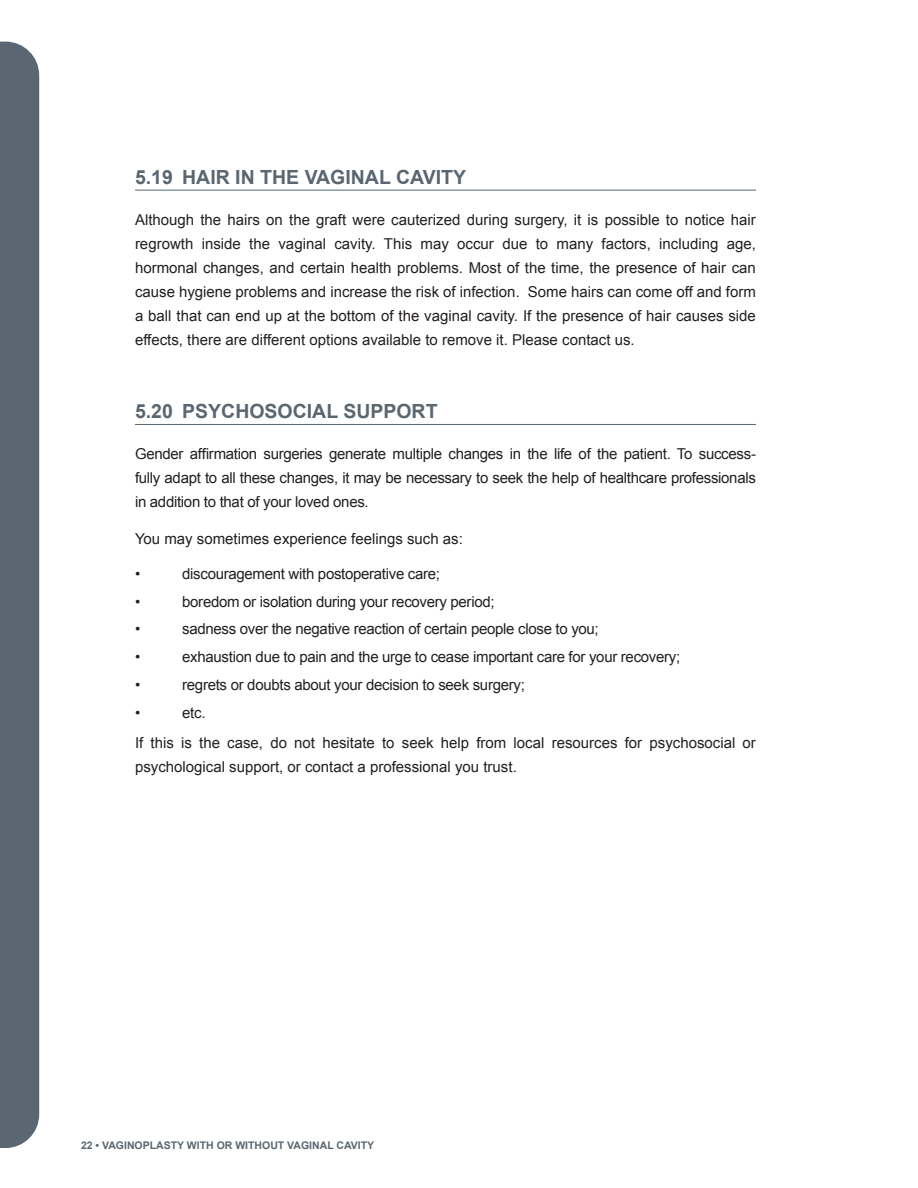
<style>
.page{position:relative;width:918px;height:1188px;background:#fff}
.page>*{position:absolute;margin:0;border:0;box-sizing:border-box;transform-origin:0 0}
.F_SOUS_SECTION{font:700 19.5px "Arial";color:#5a6671}
.C_TEXTE{font:15px/24px "Arial";color:#231f20;text-align:justify}
.D_BULLETS{font:15px "Arial";letter-spacing:-.02em;color:#231f20}
.t1{font:700 10.5px "Arial";color:#5a6671}
</style>
<div class="page">
<hr style="left:135px;top:190px;width:621px;height:1px;background:#5a6671">
<hr style="left:135px;top:424px;width:621px;height:1px;background:#5a6671">
<div style="left:0;top:42px;width:39px;height:1106px;background:#5a6671"></div>
<p class="F_SOUS_SECTION" style="left:135px;top:164px;width:333px">5.19 HAIR IN THE VAGINAL CAVITY</p>
<p class="C_TEXTE" style="left:135px;top:207px;width:622px">Although the hairs on the graft were cauterized during surgery, it is possible to notice hair regrowth inside the vaginal cavity. This may occur due to many factors, including age, hormonal changes, and certain health problems. Most of the time, the presence of hair can cause hygiene problems and increase the risk of infection. Some hairs can come off and form a ball that can end up at the bottom of the vaginal cavity. If the presence of hair causes side effects, there are different options available to remove it. Please contact us.</p>
<p class="F_SOUS_SECTION" style="left:135px;top:398px;width:304px">5.20 PSYCHOSOCIAL SUPPORT</p>
<p class="C_TEXTE" style="left:135px;top:442px;width:622px">Gender affirmation surgeries generate multiple changes in the life of the patient. To success&shy;fully adapt to all these changes, it may be necessary to seek the help of healthcare professionals in addition to that of your loved ones.</p>
<p class="C_TEXTE" style="left:135px;top:527px;width:329px">You may sometimes experience feelings such as:</p>
<p class="D_BULLETS" style="left:135px;top:564px;width:7px">•</p>
<p class="D_BULLETS" style="left:182px;top:564px;width:259px">discouragement with postoperative care;</p>
<p class="D_BULLETS" style="left:135px;top:592px;width:7px">•</p>
<p class="D_BULLETS" style="left:182px;top:592px;width:314px">boredom or isolation during your recovery period;</p>
<p class="D_BULLETS" style="left:135px;top:619px;width:7px">•</p>
<p class="D_BULLETS" style="left:182px;top:619px;width:418px">sadness over the negative reaction of certain people close to you;</p>
<p class="D_BULLETS" style="left:135px;top:647px;width:7px">•</p>
<p class="D_BULLETS" style="left:182px;top:647px;width:499px">exhaustion due to pain and the urge to cease important care for your recovery;</p>
<p class="D_BULLETS" style="left:135px;top:675px;width:7px">•</p>
<p class="D_BULLETS" style="left:182px;top:675px;width:344px">regrets or doubts about your decision to seek surgery;</p>
<p class="D_BULLETS" style="left:135px;top:703px;width:7px">•</p>
<p class="D_BULLETS" style="left:182px;top:703px;width:25px">etc.</p>
<p class="C_TEXTE" style="left:135px;top:731px;width:622px">If this is the case, do not hesitate to seek help from local resources for psychosocial or psychological support, or contact a professional you trust.</p>
<p class="t1" style="left:81px;top:1139px;width:295px">22 • VAGINOPLASTY WITH OR WITHOUT VAGINAL CAVITY</p>
</div>
